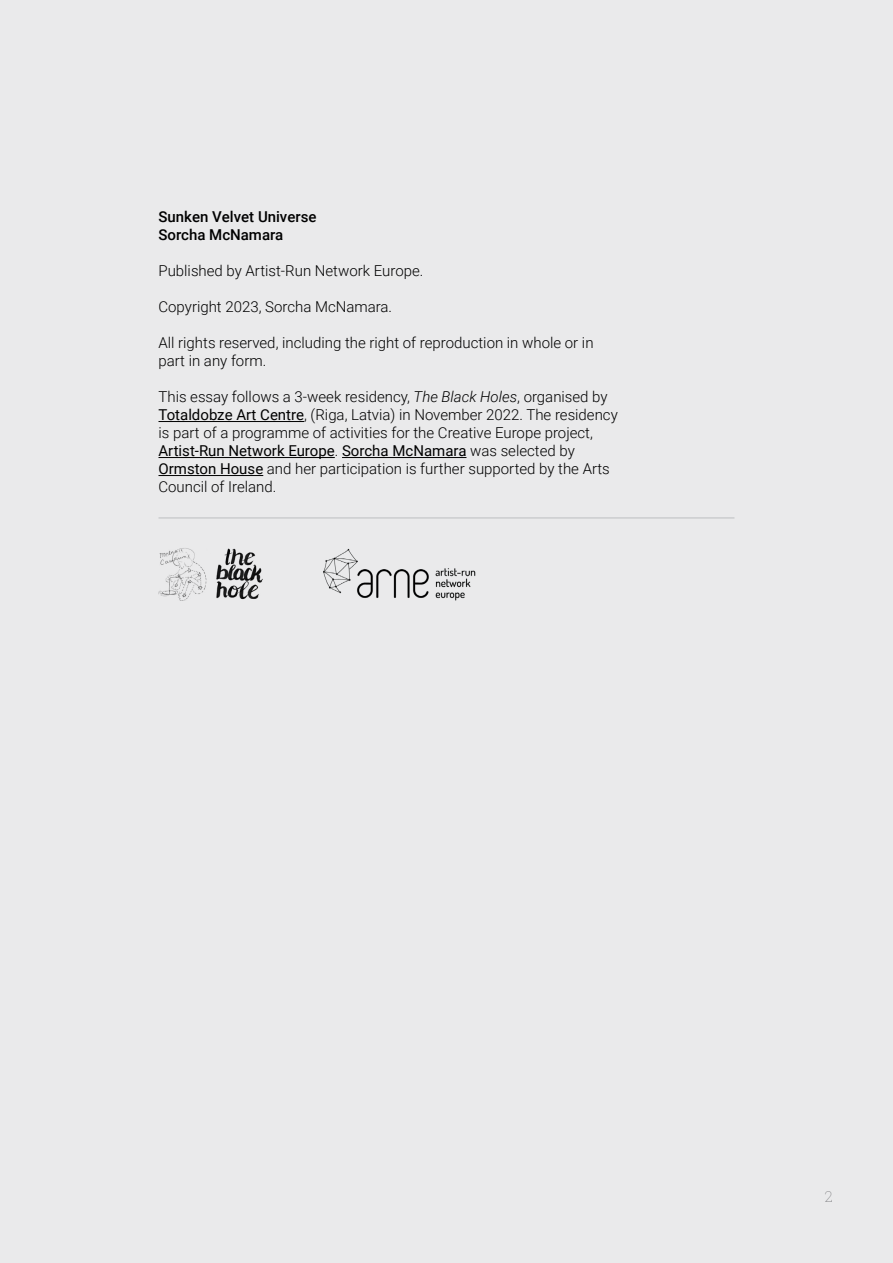
<style>
.page{position:relative;width:893px;height:1263px;background:#eaeaeb}
.page>*{position:absolute;margin:0;border:0;box-sizing:border-box;transform-origin:0 0}
.t1{font:300 15px/18px "Roboto";color:#000}
.t2{font:500 15px/18px "Roboto";color:#000}
.t3{font:15px "Roboto Slab";color:#6d6e71}
.s1{font-style:italic}
.s2{font-weight:400}
</style>
<div class="page">
<hr style="left:158px;top:421px;width:146px;height:1px;background:#000">
<hr style="left:158px;top:457px;width:177px;height:1px;background:#000">
<hr style="left:342px;top:457px;width:124px;height:1px;background:#000">
<hr style="left:158px;top:475px;width:105px;height:1px;background:#000">
<img style="left:323px;top:548px;width:153px;height:53px">
<img style="left:158px;top:548px;width:105px;height:53px">
<hr style="left:158px;top:518px;width:576px;height:1px;background:#bcbec0">
<p class="t2" style="left:158px;top:207px;width:159px">Sunken Velvet Universe<br>Sorcha McNamara</p>
<p class="t1" style="left:158px;top:261px;width:266px">Published by Artist-Run Network Europe.</p>
<p class="t1" style="left:158px;top:297px;width:235px">Copyright 2023, Sorcha McNamara.</p>
<p class="t1" style="left:158px;top:333px;width:437px">All rights reserved, including the right of reproduction in whole or in part in any form.</p>
<p class="t1" style="left:158px;top:387px;width:461px">This essay follows a 3-week residency, <span class="s1">The Black Holes</span>, organised by <span class="s2">Totaldobze Art Centre</span>, (Riga, Latvia) in November 2022. The residency is part of a programme of activities for the Creative Europe project, <span class="s2">Artist-Run Network Europe</span>. <span class="s2">Sorcha McNamara</span> was selected by <span class="s2">Ormston House</span> and her participation is further supported by the Arts Council of Ireland.</p>
<p class="t3" style="left:825px;top:1186px;width:10px">2</p>
</div>
